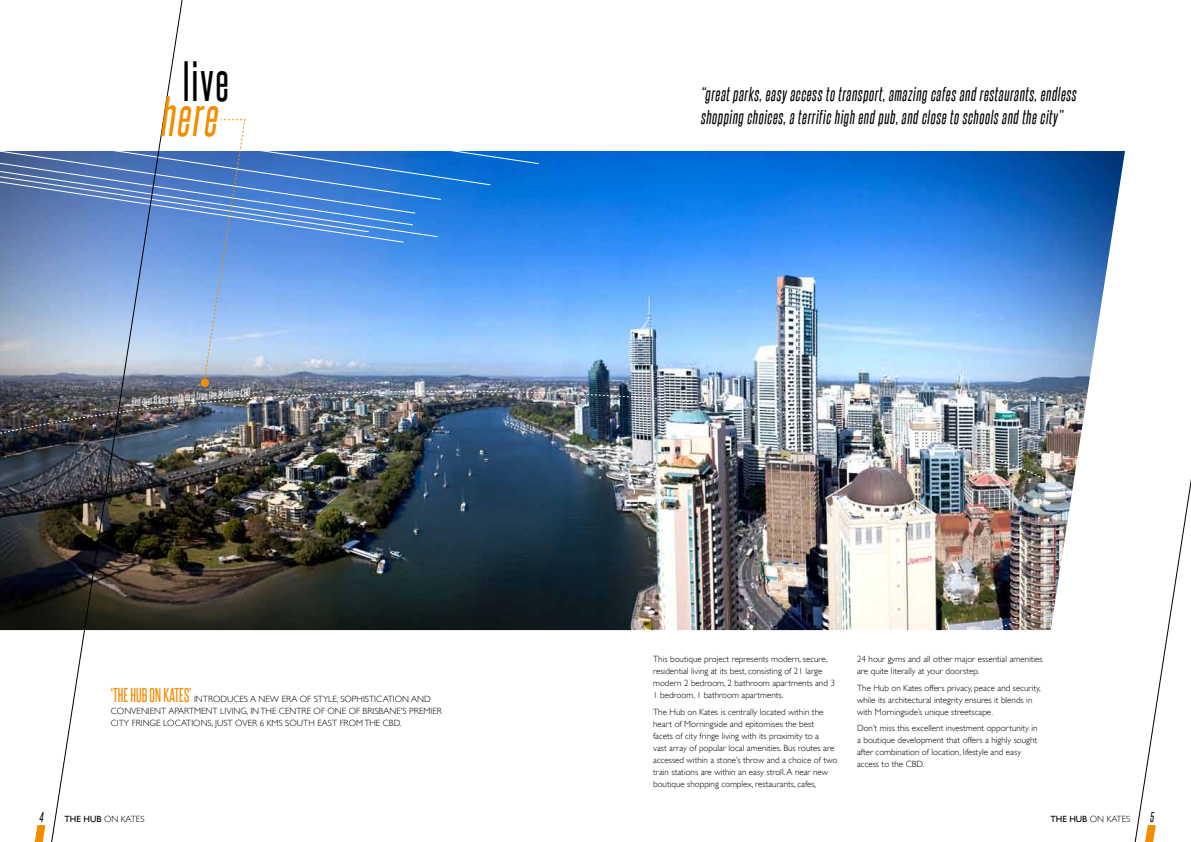
<style>
.page{position:relative;width:1191px;height:842px;background:#fff}
.page>*{position:absolute;margin:0;border:0;box-sizing:border-box;transform-origin:0 0}
.t1{font:48px "Steelfish Rg";color:#000}
.t2{font:italic 48px "Steelfish Rg";color:#f18e00}
.t3{font:italic 17px/22px "Steelfish Rg";letter-spacing:.04em;color:#000}
.t4{font:italic 12px "Steelfish Rg";color:#000}
.t5{font:italic 10px "Steelfish Rg";color:#fff}
.t6{font:300 9px/12px "Gill Sans";color:#000}
.s1{font-family:"Steelfish Rg";font-weight:400;font-size:17px;color:#f18e00}
.s2{font-weight:400}
</style>
<div class="page">
<svg style="left:1134px;top:479px;width:57px;height:363px"></svg>
<img style="left:0;top:151px;width:1125px;height:240px">
<svg style="left:491px;top:151px;width:48px;height:13px"></svg>
<svg style="left:441px;top:151px;width:50px;height:34px;background:#1272d3"></svg>
<svg style="left:416px;top:151px;width:22px;height:86px;background:#227bda"></svg>
<img style="left:0;top:391px;width:1088px;height:240px">
<svg style="left:35px;top:825px;width:9px;height:17px"></svg>
<svg style="left:1145px;top:825px;width:10px;height:17px"></svg>
<svg style="left:44px;top:0;width:143px;height:842px"></svg>
<img style="left:0;top:119px;width:416px;height:263px">
<div style="left:201px;top:379px;width:8px;height:8px;background:#f18e00;border-radius:50%"></div>
<h1 class="t1" style="left:183px;top:52px;width:48px">LIVE</h1>
<h1 class="t2" style="left:159px;top:87px;width:58px">here</h1>
<p class="t5" style="left:131px;top:396px;width:95px;rotate:-5deg">justover6kmssoutheast from theBri</p>
<p class="t5" style="left:224px;top:388px;width:27px;rotate:-4deg">sbaneCBD</p>
<p class="t6" style="left:111px;top:693px;width:332px"><span class="s1">‘THE HUB ON KATES’</span> introduces a new era of style, sophistication and convenient apartment living, in the centre of one of Brisbane’s premier city fringe locations, just over 6 kms south east from the CBD.</p>
<h2 class="t3" style="left:700px;top:83px;width:377px">“great parks, easy access to transport, amazing cafes and restaurants, endless shopping choices, a terrific high end pub, and close to schools and the city”</h2>
<p class="t6" style="left:653px;top:653px;width:183px">This boutique project represents modern, secure, residential living at its best, consisting of 21 large modern 2 bedroom, 2 bathroom apartments and 3<br>1 bedroom, 1 bathroom apartments.</p>
<p class="t6" style="left:653px;top:706px;width:186px">The H ub on Kates is centrally located within the heart of Morningside and epitomises the best<br>facets of city fringe living with its proximity to a<br>vast array of popular local amenities. Bus routes are accessed within a stone’s throw and a choice of two train stations are within an easy stroll. A near new boutique shopping complex, restaurants, cafes,</p>
<p class="t6" style="left:857px;top:653px;width:187px">24 hour gyms and all other major essential amenities are quite literally at your doorstep.</p>
<p class="t6" style="left:857px;top:681px;width:185px">The H ub on Kates offers privacy, peace and security, while its architectural integrity ensures it blends in with Morningside’s unique streetscape.</p>
<p class="t6" style="left:857px;top:722px;width:182px">Don’t miss this excellent investment opportunity in a boutique development that offers a highly sought after combination of location, lifestyle and easy access to the CBD.</p>
<h3 class="t4" style="left:39px;top:810px;width:5px">4</h3>
<p class="t6" style="left:64px;top:813px;width:82px"><span class="s2">THE HUB</span> on kates</p>
<h3 class="t4" style="left:1149px;top:810px;width:5px">5</h3>
<p class="t6" style="left:1050px;top:813px;width:82px"><span class="s2">THE HUB</span> on kates</p>
</div>
